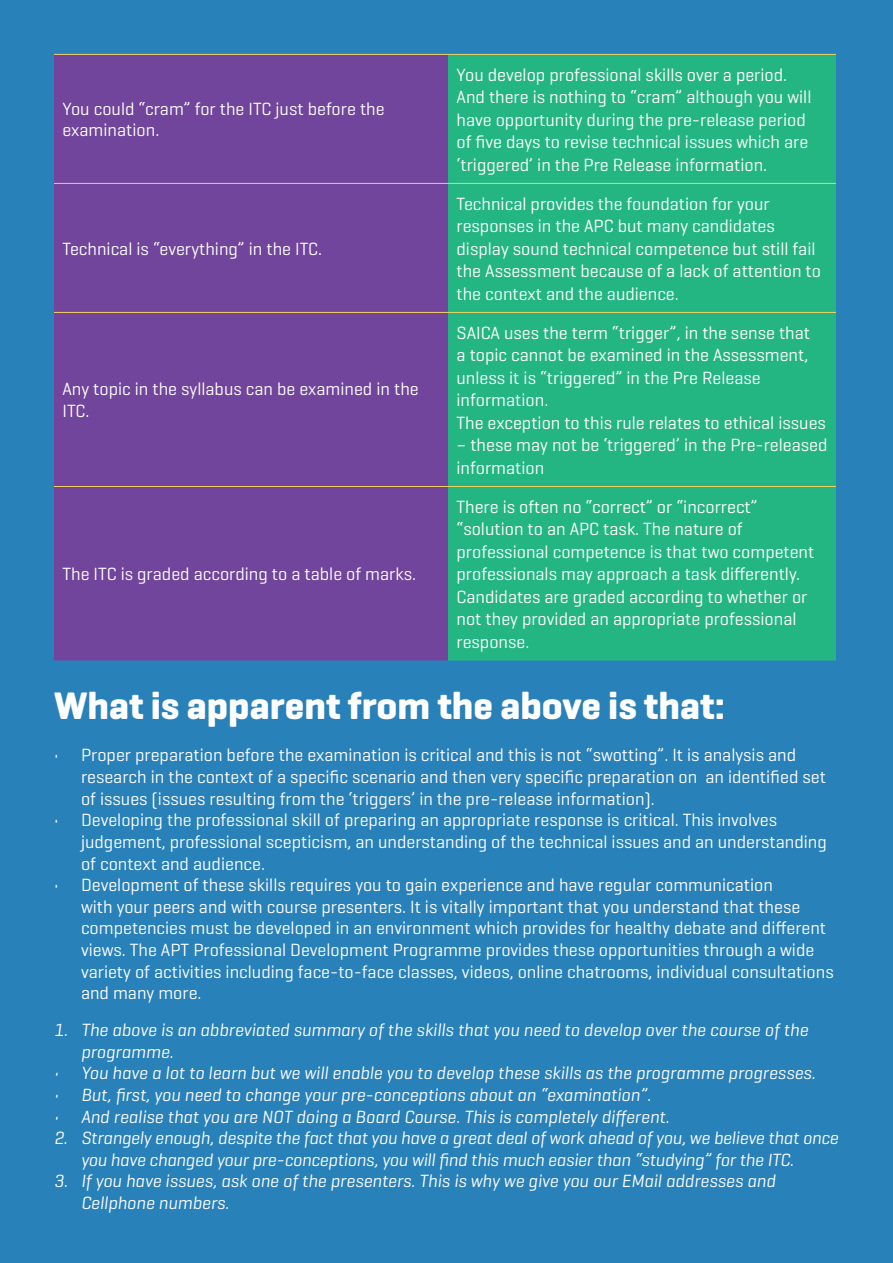
<style>
.page{position:relative;width:893px;height:1263px;background:#2981ba}
.page>*{position:absolute;margin:0;border:0;box-sizing:border-box;transform-origin:0 0}
.t1{font:700 39px "Geogrotesque";color:#fff}
.t2{font:18px/22.5px "Geogrotesque";color:#fff}
.t3{font:italic 18px/21.6px "Geogrotesque";color:#fff}
</style>
<div class="page">
<div style="left:54px;top:55px;width:394px;height:605px;background:#71459b"></div>
<div style="left:448px;top:55px;width:388px;height:605px;background:#24b682"></div>
<hr style="left:54px;top:54px;width:394px;height:1px;background:#f5d062">
<hr style="left:448px;top:54px;width:388px;height:1px;background:#f5d062">
<hr style="left:54px;top:183px;width:394px;height:1px;background:#f5d062">
<hr style="left:448px;top:183px;width:388px;height:1px;background:#f5d062">
<hr style="left:54px;top:312px;width:394px;height:1px;background:#f5d062">
<hr style="left:448px;top:312px;width:388px;height:1px;background:#f5d062">
<hr style="left:54px;top:486px;width:394px;height:1px;background:#f5d062">
<hr style="left:448px;top:486px;width:388px;height:1px;background:#f5d062">
<p class="t2" style="left:63px;top:97px;width:324px;line-height:21.6px">You could “cram” for the ITC just before the examination.</p>
<p class="t2" style="left:63px;top:237px;width:261px">Technical is “everything” in the ITC.</p>
<p class="t2" style="left:63px;top:378px;width:358px;line-height:21.6px">Any topic in the syllabus can be examined in the<br>ITC.</p>
<p class="t2" style="left:63px;top:562px;width:355px">The ITC is graded according to a table of marks.</p>
<p class="t2" style="left:457px;top:63px;width:356px">You develop professional skills over a period.<br>And there is nothing to “cram” although you will have opportunity during the pre-release period of five days to revise technical issues which are ‘triggered’ in the Pre Release information.</p>
<p class="t2" style="left:457px;top:192px;width:366px">Technical provides the foundation for your responses in the APC but many candidates display sound technical competence but still fail the Assessment because of a lack of attention to the context and the audience.</p>
<p class="t2" style="left:457px;top:321px;width:371px">SAICA uses the term “trigger”, in the sense that<br>a topic cannot be examined in the Assessment, unless it is “triggered” in the Pre Release information.<br>The exception to this rule relates to ethical issues</p>
<p class="t2" style="left:457px;top:433px;width:372px">– these may not be ‘triggered’ in the Pre-released information</p>
<p class="t2" style="left:457px;top:495px;width:359px">There is often no “correct” or “incorrect” “solution to an APC task. The nature of professional competence is that two competent professionals may approach a task differently.<br>Candidates are graded according to whether or not they provided an appropriate professional response.</p>
<h1 class="t1" style="left:54px;top:681px;width:672px">What is apparent from the above is that:</h1>
<p class="t2" style="left:81px;top:744px;width:746px;line-height:21.6px;text-indent:-27px">• Proper preparation before the examination is critical and this is not “swotting”. It is analysis and research in the context of a specific scenario and then very specific preparation on an identified set of issues (issues resulting from the ‘triggers’ in the pre-release information).</p>
<p class="t2" style="left:81px;top:809px;width:747px;line-height:21.6px;text-indent:-27px">• Developing the professional skill of preparing an appropriate response is critical. This involves judgement, professional scepticism, an understanding of the technical issues and an understanding of context and audience.</p>
<p class="t2" style="left:81px;top:874px;width:754px;line-height:21.6px;text-indent:-27px">• Development of these skills requires you to gain experience and have regular communication<br>with your peers and with course presenters. It is vitally important that you understand that these competencies must be developed in an environment which provides for healthy debate and different views. The APT Professional Development Programme provides these opportunities through a wide variety of activities including face-to-face classes, videos, online chatrooms, individual consultations and many more.</p>
<p class="t3" style="left:81px;top:1019px;width:729px;text-indent:-27px">1. The above is an abbreviated summary of the skills that you need to develop over the course of the programme.</p>
<p class="t3" style="left:54px;top:1062px;width:763px">• You have a lot to learn but we will enable you to develop these skills as the programme progresses.</p>
<p class="t3" style="left:54px;top:1083px;width:599px">• But, first, you need to change your pre-conceptions about an “examination”.</p>
<p class="t3" style="left:54px;top:1105px;width:617px">• And realise that you are NOT doing a Board Course. This is completely different.</p>
<p class="t3" style="left:81px;top:1127px;width:759px;text-indent:-27px">2. Strangely enough, despite the fact that you have a great deal of work ahead of you, we believe that once you have changed your pre-conceptions, you will find this much easier than “studying” for the ITC.</p>
<p class="t3" style="left:81px;top:1170px;width:696px;text-indent:-27px">3. If you have issues, ask one of the presenters. This is why we give you our EMail addresses and<br>Cellphone numbers.</p>
</div>
